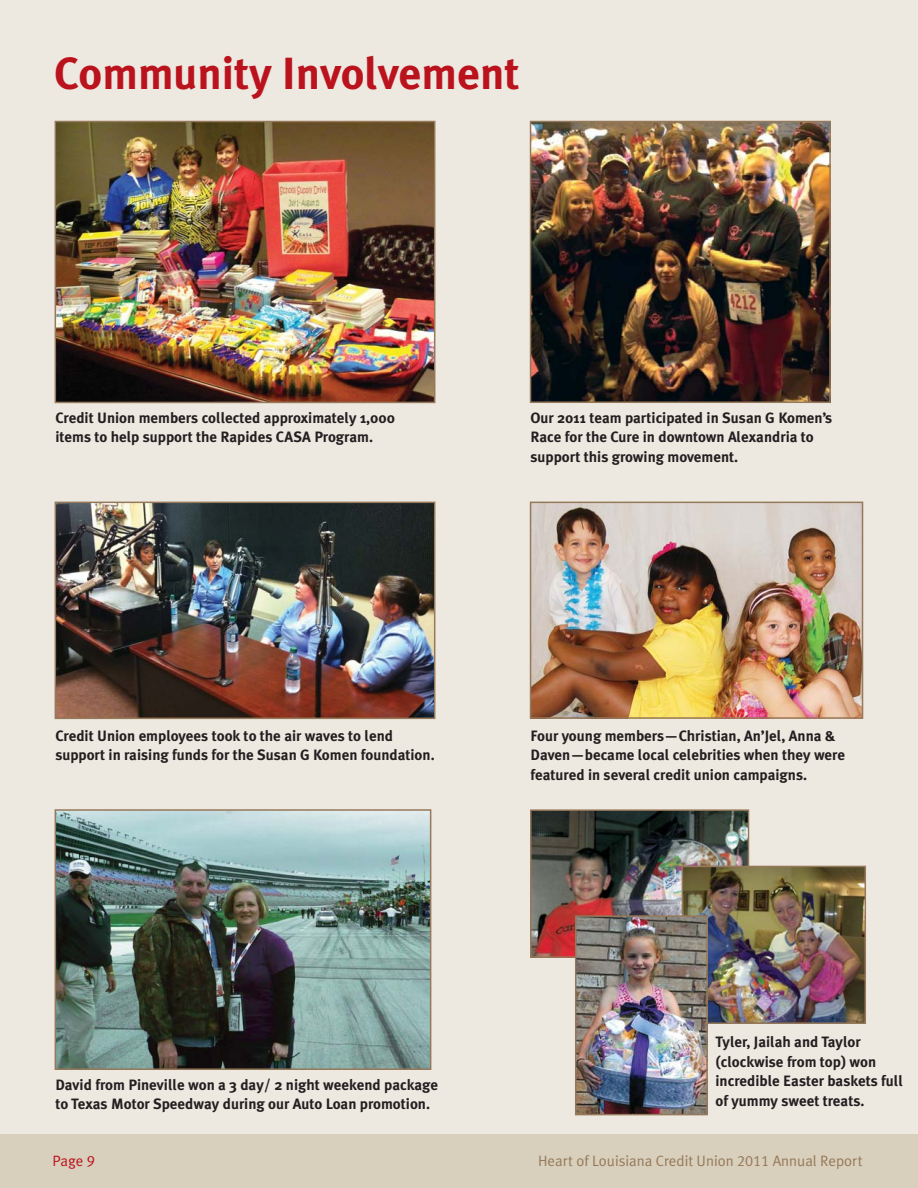
<style>
.page{position:relative;width:918px;height:1188px;background:#fff}
.page>*{position:absolute;margin:0;border:0;box-sizing:border-box;transform-origin:0 0}
.t1{font:700 45px "Meta Plus";color:#ba131d}
.t2{font:700 15px/19.5px "Meta Plus";color:#231f20}
.t3{font:15px "Meta Plus Normal";color:#96795a}
.t4{font:15px "Meta Plus Normal";color:#ba131d}
.s1{font-family:"Meta Plus Normal Caps"}
</style>
<div class="page">
<div style="left:0;top:0;width:918px;height:1134px;background:#ede8e0"></div>
<div style="left:0;top:1134px;width:918px;height:54px;background:#d8cfbc"></div>
<img style="left:58px;top:124px;width:374px;height:276px">
<div style="left:55px;top:121px;width:380px;height:282px;border:2px solid #96795a"></div>
<img style="left:533px;top:124px;width:295px;height:276px">
<div style="left:530px;top:121px;width:301px;height:282px;border:2px solid #96795a"></div>
<img style="left:58px;top:505px;width:374px;height:211px">
<div style="left:55px;top:502px;width:380px;height:217px;border:2px solid #96795a"></div>
<img style="left:533px;top:505px;width:327px;height:211px">
<div style="left:530px;top:502px;width:333px;height:217px;border:2px solid #96795a"></div>
<img style="left:58px;top:812px;width:370px;height:255px">
<div style="left:55px;top:809px;width:376px;height:261px;border:2px solid #96795a"></div>
<img style="left:533px;top:812px;width:213px;height:143px">
<div style="left:530px;top:809px;width:219px;height:149px;border:2px solid #96795a"></div>
<img style="left:685px;top:869px;width:178px;height:152px">
<div style="left:682px;top:866px;width:184px;height:158px;border:2px solid #96795a"></div>
<img style="left:578px;top:918px;width:127px;height:194px">
<div style="left:575px;top:915px;width:133px;height:200px;border:2px solid #96795a"></div>
<h1 class="t1" style="left:54px;top:52px;width:467px">Community Involvement</h1>
<p class="t2" style="left:55px;top:409px;width:341px">Credit Union members collected approximately 1,000 items to help support the Rapides CASA Program.</p>
<p class="t2" style="left:531px;top:409px;width:303px">Our 2011 team participated in Susan G Komen’s<br>Race for the Cure in downtown Alexandria to support this growing movement.</p>
<p class="t2" style="left:55px;top:726px;width:381px">Credit Union employees took to the air waves to lend support in raising funds for the Susan G Komen foundation.</p>
<p class="t2" style="left:531px;top:726px;width:316px">Four young members—Christian, An’Jel, Anna &amp;<br>Daven—became local celebrities when they were featured in several credit union campaigns.</p>
<p class="t2" style="left:55px;top:1076px;width:384px">David from Pineville won a 3 day/ 2 night weekend package to Texas Motor Speedway during our Auto Loan promotion.</p>
<p class="t2" style="left:716px;top:1033px;width:189px">Tyler, Jailah and Taylor (clockwise from top) won incredible Easter baskets full of yummy sweet treats.</p>
<p class="t4" style="left:52px;top:1156px;width:44px">Page <span class="s1">9</span></p>
<p class="t3" style="left:538px;top:1156px;width:326px">Heart of Louisiana Credit Union <span class="s1">2011</span> Annual Report</p>
</div>
